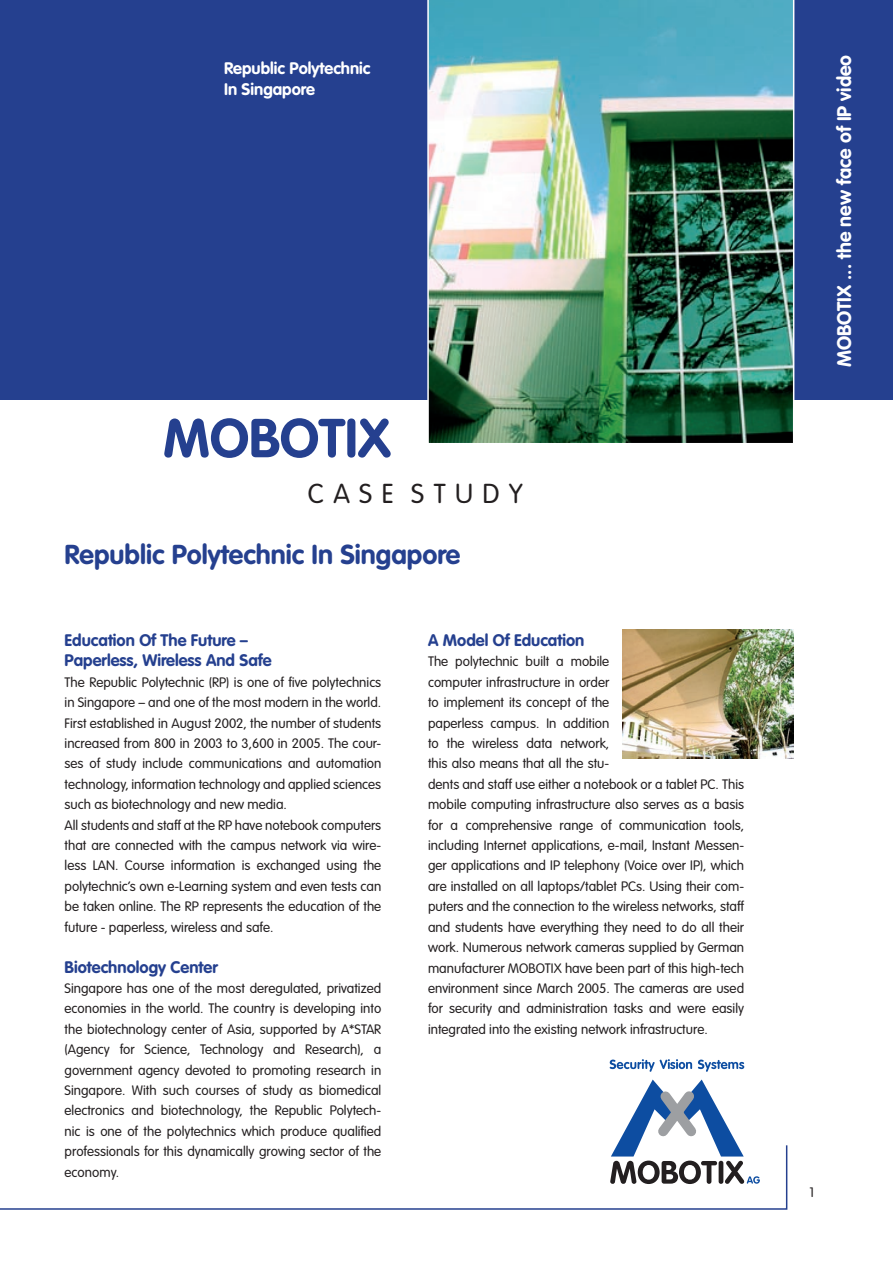
<style>
.page{position:relative;width:893px;height:1263px;background:#fff}
.page>*{position:absolute;margin:0;border:0;box-sizing:border-box;transform-origin:0 0}
.t1{font:700 54px "VAG Rounded";color:#25408f}
.text{font:700 27px "VAG Rounded";color:#25408f}
.text-2{font:300 27px "VAG Rounded";color:#231f20}
.t2{font:700 19.5px "VAG Rounded";color:#fff}
.zwischenüberschrift{font:700 16.5px "VAG Rounded";color:#25408f}
.zwischenüberschrift-2{font:700 16.5px "VAG Rounded";color:#fff}
.text-3{font:300 13.5px/20.4px "VAG Rounded";color:#231f20;text-align:justify}
</style>
<div class="page">
<div style="left:0;top:0;width:893px;height:400px;background:#25408f"></div>
<svg style="left:617px;top:1079px;width:120px;height:65px"></svg>
<svg style="left:610px;top:1059px;width:82px;height:13px"></svg>
<svg style="left:698px;top:1059px;width:46px;height:13px"></svg>
<svg style="left:0;top:1144px;width:788px;height:66px"></svg>
<img style="left:427px;top:0;width:367px;height:443px">
<img style="left:622px;top:630px;width:172px;height:128px">
<p class="zwischenüberschrift-2" style="left:224px;top:59px;width:148px">Republic Polytechnic</p>
<p class="zwischenüberschrift-2" style="left:224px;top:79px;width:92px">In Singapore</p>
<p class="t1" style="left:163px;top:407px;width:229px">MOBOTIX</p>
<p class="text-2" style="left:308px;top:478px;width:216px">C A S E S T U D Y</p>
<p class="text" style="left:65px;top:539px;width:397px">Republic Polytechnic In Singapore</p>
<p class="zwischenüberschrift" style="left:65px;top:630px;width:185px">Education Of The Future –</p>
<p class="zwischenüberschrift" style="left:65px;top:651px;width:208px">Paperless, Wireless And Safe</p>
<p class="text-3" style="left:65px;top:672px;width:318px">The Republic Polytechnic (RP) is one of five polytechnics in Singapore – and one of the most modern in the world.<br>First established in August 2002, the number of students increased from 800 in 2003 to 3,600 in 2005. The cour&shy;ses of study include communications and automation technology, information technology and applied sciences such as biotechnology and new media.</p>
<p class="text-3" style="left:65px;top:815px;width:318px">All students and staff at the RP have notebook computers that are connected with the campus network via wire&shy;less LAN. Course information is exchanged using the polytechnic’s own e-Learning system and even tests can be taken online. The RP represents the education of the future - paperless, wireless and safe.</p>
<p class="zwischenüberschrift" style="left:65px;top:957px;width:155px">Biotechnology Center</p>
<p class="text-3" style="left:65px;top:978px;width:318px">Singapore has one of the most deregulated, privatized economies in the world. The country is developing into the biotechnology center of Asia, supported by A*STAR (Agency for Science, Technology and Research), a government agency devoted to promoting research in Singapore. With such courses of study as biomedical electronics and biotechnology, the Republic Polytech&shy;nic is one of the polytechnics which produce qualified professionals for this dynamically growing sector of the economy.</p>
<p class="zwischenüberschrift" style="left:428px;top:630px;width:158px">A Model Of Education</p>
<p class="text-3" style="left:428px;top:651px;width:318px;text-align:left">The polytechnic built a mobile<br>computer infrastructure in order<br>to implement its concept of the<br>paperless campus. In addition<br>to the wireless data network,<br>this also means that all the stu-<br>dents and staff use either a notebook or a tablet PC. This mobile computing infrastructure also serves as a basis for a comprehensive range of communication tools, including Internet applications, e-mail, Instant Messen&shy;ger applications and IP telephony (Voice over IP), which are installed on all laptops/tablet PCs. Using their com&shy;puters and the connection to the wireless networks, staff and students have everything they need to do all their work. Numerous network cameras supplied by German manufacturer MOBOTIX have been part of this high-tech environment since March 2005. The cameras are used for security and administration tasks and were easily integrated into the existing network infrastructure.</p>
<p class="t2" style="left:833px;top:367px;width:314px;rotate:-90deg">MOBOTIX ... the new face of IP video</p>
<p class="text-3" style="left:809px;top:1182px;width:6px">1</p>
</div>
